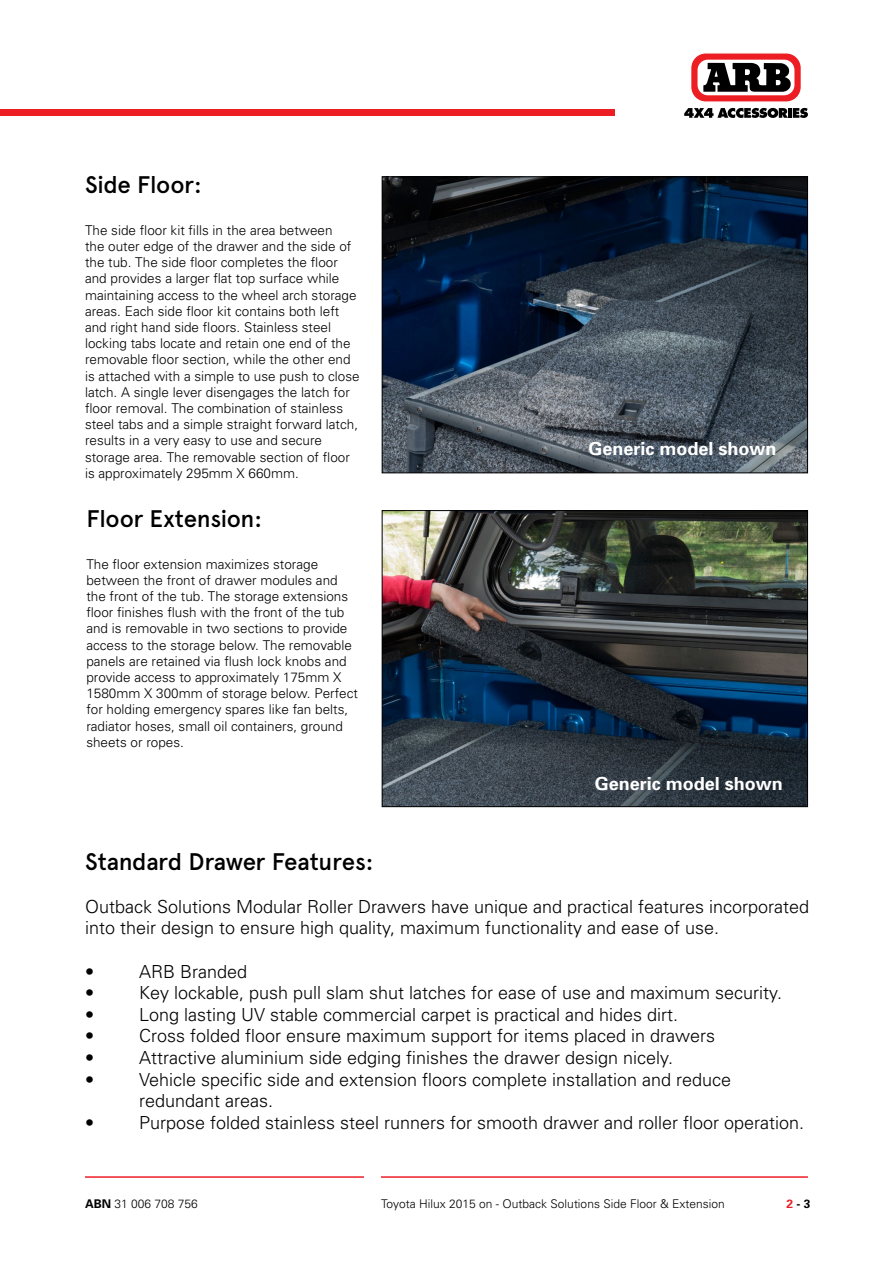
<style>
.page{position:relative;width:893px;height:1263px;background:#fff}
.page>*{position:absolute;margin:0;border:0;box-sizing:border-box;transform-origin:0 0}
.t1{font:500 24px "Apercu";letter-spacing:-.015em;color:#000}
.t2{font:300 18px/21.6px "Univers";color:#000}
.t3{font:700 18px "Univers";color:#fff}
.t4{font:300 13.5px/16.2px "Univers";color:#000}
.t5{font:300 12px "Univers";color:#000}
.t6{font:700 12px "Univers";color:#000}
.s1{font-weight:700}
.s2{color:#ed1d24}
</style>
<div class="page">
<hr style="left:85px;top:1176px;width:279px;height:2px;background:#ed1d24">
<hr style="left:381px;top:1176px;width:427px;height:2px;background:#ed1d24">
<svg style="left:691px;top:53px;width:110px;height:49px;background:#ed2a30"></svg>
<div style="left:690px;top:52px;width:112px;height:51px;border:1px solid #fff;border-radius:15px"></div>
<div style="left:697px;top:60px;width:97px;height:35px;background:#fff;border-radius:10px"></div>
<svg style="left:703px;top:63px;width:88px;height:29px"></svg>
<svg style="left:684px;top:108px;width:124px;height:10px"></svg>
<div style="left:0;top:109px;width:614px;height:7px;background:#ed1d24"></div>
<img style="left:384px;top:178px;width:422px;height:293px">
<div style="left:382px;top:176px;width:426px;height:297px;border:1px solid #000"></div>
<img style="left:384px;top:512px;width:422px;height:293px">
<div style="left:382px;top:510px;width:426px;height:297px;border:1px solid #000"></div>
<h1 class="t1" style="left:85px;top:171px;width:118px">Side Floor:</h1>
<p class="t4" style="left:85px;top:222px;width:276px">The side floor kit fills in the area between<br>the outer edge of the drawer and the side of the tub. The side floor completes the floor and provides a larger flat top surface while maintaining access to the wheel arch storage areas. Each side floor kit contains both left and right hand side floors. Stainless steel locking tabs locate and retain one end of the removable floor section, while the other end is attached with a simple to use push to close latch. A single lever disengages the latch for floor removal. The combination of stainless steel tabs and a simple straight forward latch, results in a very easy to use and secure storage area. The removable section of floor is approximately 295mm X 660mm.</p>
<h1 class="t1" style="left:86px;top:504px;width:177px">Floor Extension:</h1>
<p class="t4" style="left:86px;top:555px;width:273px">The floor extension maximizes storage between the front of drawer modules and the front of the tub. The storage extensions floor finishes flush with the front of the tub and is removable in two sections to provide access to the storage below. The removable panels are retained via flush lock knobs and provide access to approximately 175mm X 1580mm X 300mm of storage below. Perfect for holding emergency spares like fan belts, radiator hoses, small oil containers, ground sheets or ropes.</p>
<h2 class="t3" style="left:588px;top:437px;width:190px">Generic model shown</h2>
<h2 class="t3" style="left:595px;top:772px;width:190px">Generic model shown</h2>
<h1 class="t1" style="left:85px;top:847px;width:290px">Standard Drawer Features:</h1>
<h2 class="t2" style="left:85px;top:895px;width:726px">Outback Solutions Modular Roller Drawers have unique and practical features incorporated into their design to ensure high quality, maximum functionality and ease of use.</h2>
<h2 class="t2" style="left:85px;top:960px;width:10px">•</h2>
<h2 class="t2" style="left:139px;top:960px;width:110px">ARB Branded</h2>
<h2 class="t2" style="left:85px;top:981px;width:10px">•</h2>
<h2 class="t2" style="left:139px;top:981px;width:645px">Key lockable, push pull slam shut latches for ease of use and maximum security.</h2>
<h2 class="t2" style="left:85px;top:1003px;width:10px">•</h2>
<h2 class="t2" style="left:139px;top:1003px;width:541px">Long lasting UV stable commercial carpet is practical and hides dirt.</h2>
<h2 class="t2" style="left:85px;top:1025px;width:10px">•</h2>
<h2 class="t2" style="left:139px;top:1025px;width:578px">Cross folded floor ensure maximum support for items placed in drawers</h2>
<h2 class="t2" style="left:85px;top:1046px;width:10px">•</h2>
<h2 class="t2" style="left:139px;top:1046px;width:536px">Attractive aluminium side edging finishes the drawer design nicely.</h2>
<h2 class="t2" style="left:85px;top:1068px;width:10px">•</h2>
<h2 class="t2" style="left:139px;top:1068px;width:594px">Vehicle specific side and extension floors complete installation and reduce redundant areas.</h2>
<h2 class="t2" style="left:85px;top:1111px;width:10px">•</h2>
<h2 class="t2" style="left:139px;top:1111px;width:667px">Purpose folded stainless steel runners for smooth drawer and roller floor operation.</h2>
<p class="t5" style="left:85px;top:1196px;width:114px"><span class="s1">ABN</span> 31 006 708 756</p>
<p class="t5" style="left:381px;top:1196px;width:345px">Toyota Hilux 2015 on - Outback Solutions Side Floor &amp; Extension</p>
<p class="t6" style="left:786px;top:1196px;width:26px"><span class="s2">2</span> - 3</p>
</div>
